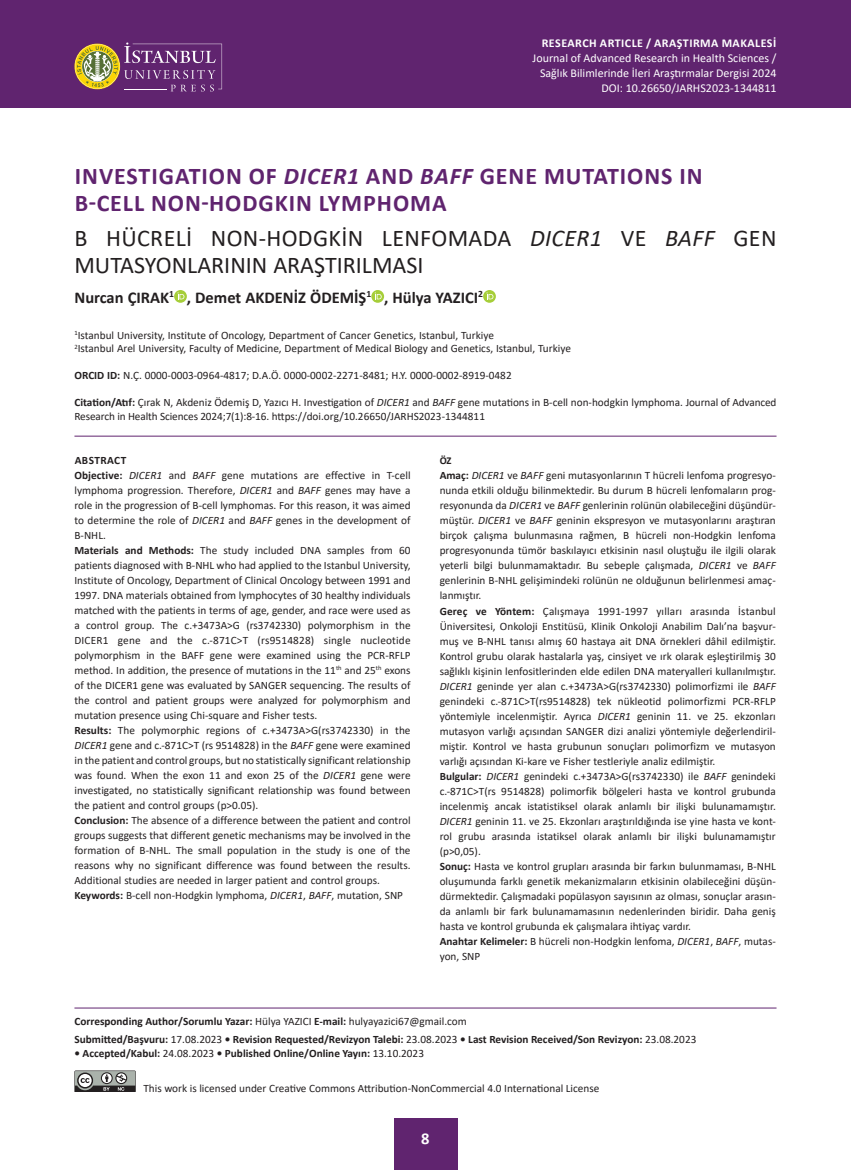
<style>
.page{position:relative;width:851px;height:1170px;background:#fff}
.page>*{position:absolute;margin:0;border:0;box-sizing:border-box;transform-origin:0 0}
.t1{font:24px/27px "Calibri";color:#231f20}
.t2{font:700 24px/27px "Calibri";letter-spacing:.04em;color:#60246f}
.t3{font:700 16.5px "Calibri";color:#231f20}
.t4{font:700 16.5px "Calibri";color:#fff}
.t5{font:12px/15px "Calibri";color:#fff;text-align:right}
.t6{font:700 12px "Calibri";letter-spacing:.04em;color:#fff}
.t7{font:11.25px/15px "Calibri";color:#231f20}
.t8{font:700 11.25px/17.7px "Calibri";color:#231f20}
.t9{font:700 10.5px "Calibri";color:#231f20}
.s1{font-style:italic}
.s2{font-weight:700}
.s3{font-weight:400}
</style>
<div class="page">
<div style="left:393px;top:1118px;width:64px;height:51px;background:#60246f"></div>
<div style="left:0;top:0;width:850px;height:107px;background:#60246f"></div>
<svg style="left:174px;top:290px;width:13px;height:13px"></svg>
<svg style="left:177px;top:292px;width:7px;height:7px"></svg>
<svg style="left:371px;top:290px;width:13px;height:13px"></svg>
<svg style="left:374px;top:292px;width:7px;height:7px"></svg>
<svg style="left:483px;top:290px;width:13px;height:13px"></svg>
<svg style="left:486px;top:292px;width:7px;height:7px"></svg>
<hr style="left:74px;top:1007px;width:702px;height:1px;background:#60246f">
<svg style="left:74px;top:1070px;width:62px;height:21px"></svg>
<svg style="left:74px;top:43px;width:148px;height:49px"></svg>
<hr style="left:74px;top:436px;width:702px;height:1px;background:#60246f">
<p class="t6" style="left:541px;top:34px;width:236px">RESEARCH ARTICLE / ARAŞTIRMA MAKALESİ</p>
<p class="t5" style="left:532px;top:50px;width:245px">Journal of Advanced Research in Health Sciences /<br>Sağlık Bilimlerinde İleri Araştırmalar Dergisi 2024<br>DOI: 10.26650/JARHS2023-1344811</p>
<h1 class="t2" style="left:75px;top:162px;width:629px">INVESTIGATION OF <span class="s1">DICER1</span> AND <span class="s1">BAFF</span> GENE MUTATIONS IN<br>B-CELL NON-HODGKIN LYMPHOMA</h1>
<h1 class="t1" style="left:74px;top:224px;width:703px">B HÜCRELİ NON-HODGKİN LENFOMADA <span class="s1">DICER1</span> VE <span class="s1">BAFF</span> GEN<br>MUTASYONLARININ ARAŞTIRILMASI</h1>
<h2 class="t3" style="left:74px;top:285px;width:410px">Nurcan ÇIRAK<sup>1</sup> , Demet AKDENİZ ÖDEMİŞ<sup>1</sup> , Hülya YAZICI<sup>2</sup></h2>
<p class="t7" style="left:74px;top:328px;width:498px;line-height:13.5px"><sup>1</sup>Istanbul University, Institute of Oncology, Department of Cancer Genetics, Istanbul, Turkiye<br><sup>2</sup>Istanbul Arel University, Faculty of Medicine, Department of Medical Biology and Genetics, Istanbul, Turkiye</p>
<p class="t7" style="left:74px;top:368px;width:438px"><span class="s2">ORCID ID:</span> N.Ç. 0000-0003-0964-4817; D.A.Ö. 0000-0002-2271-8481; H.Y. 0000-0002-8919-0482</p>
<p class="t7" style="left:74px;top:395px;width:703px;line-height:13.5px"><span class="s2">Citation/Atıf:</span> Çırak N, Akdeniz Ödemiş D, Yazıcı H. Investigation of <span class="s1">DICER1</span> and <span class="s1">BAFF</span> gene mutations in B-cell non-hodgkin lymphoma. Journal of Advanced<br>Research in Health Sciences 2024;7(1):8-16. https://doi.org/10.26650/JARHS2023-1344811</p>
<p class="t7" style="left:74px;top:452px;width:337px"><span class="s2">ABSTRACT<br>Objective:</span> <span class="s1">DICER1</span> and <span class="s1">BAFF</span> gene mutations are effective in T-cell lymphoma progression. Therefore, <span class="s1">DICER1</span> and <span class="s1">BAFF</span> genes may have a role in the progression of B-cell lymphomas. For this reason, it was aimed to determine the role of <span class="s1">DICER1</span> and <span class="s1">BAFF</span> genes in the development of B-NHL.<br><span class="s2">Materials and Methods:</span> The study included DNA samples from 60 patients diagnosed with B-NHL who had applied to the Istanbul University, Institute of Oncology, Department of Clinical Oncology between 1991 and 1997. DNA materials obtained from lymphocytes of 30 healthy individuals matched with the patients in terms of age, gender, and race were used as a control group. The c.+3473A&gt;G (rs3742330) polymorphism in the DICER1 gene and the c.-871C&gt;T (rs9514828) single nucleotide polymorphism in the BAFF gene were examined using the PCR-RFLP method. In addition, the presence of mutations in the 11<sup>th</sup> and 25<sup>th</sup> exons of the DICER1 gene was evaluated by SANGER sequencing. The results of the control and patient groups were analyzed for polymorphism and mutation presence using Chi-square and Fisher tests.<br><span class="s2">Results:</span> The polymorphic regions of c.+3473A&gt;G(rs3742330) in the <span class="s1">DICER1</span> gene and c.-871C&gt;T (rs 9514828) in the <span class="s1">BAFF</span> gene were examined in the patient and control groups, but no statistically significant relationship was found. When the exon 11 and exon 25 of the <span class="s1">DICER1</span> gene were investigated, no statistically significant relationship was found between the patient and control groups (p&gt;0.05).<br><span class="s2">Conclusion:</span> The absence of a difference between the patient and control groups suggests that different genetic mechanisms may be involved in the formation of B-NHL. The small population in the study is one of the reasons why no significant difference was found between the results.<br>Additional studies are needed in larger patient and control groups.<br><span class="s2">Keywords:</span> B-cell non-Hodgkin lymphoma, <span class="s1">DICER1</span>, <span class="s1">BAFF</span>, mutation, SNP</p>
<p class="t9" style="left:439px;top:453px;width:13px">ÖZ</p>
<p class="t7" style="left:439px;top:468px;width:337px"><span class="s2">Amaç:</span> <span class="s1">DICER1</span> ve <span class="s1">BAFF</span> geni mutasyonlarının T hücreli lenfoma progresyo&shy;nunda etkili olduğu bilinmektedir. Bu durum B hücreli lenfomaların prog&shy;resyonunda da <span class="s1">DICER1</span> ve <span class="s1">BAFF</span> genlerinin rolünün olabileceğini düşündür&shy;müştür. <span class="s1">DICER1</span> ve <span class="s1">BAFF</span> geninin ekspresyon ve mutasyonlarını araştıran birçok çalışma bulunmasına rağmen, B hücreli non-Hodgkin lenfoma progresyonunda tümör baskılayıcı etkisinin nasıl oluştuğu ile ilgili olarak yeterli bilgi bulunmamaktadır. Bu sebeple çalışmada, <span class="s1">DICER1</span> ve <span class="s1">BAFF </span>genlerinin B-NHL gelişimindeki rolünün ne olduğunun belirlenmesi amaç&shy;lanmıştır.<br><span class="s2">Gereç ve Yöntem:</span> Çalışmaya 1991-1997 yılları arasında İstanbul Üniversitesi, Onkoloji Enstitüsü, Klinik Onkoloji Anabilim Dalı’na başvur&shy;muş ve B-NHL tanısı almış 60 hastaya ait DNA örnekleri dâhil edilmiştir.<br>Kontrol grubu olarak hastalarla yaş, cinsiyet ve ırk olarak eşleştirilmiş 30 sağlıklı kişinin lenfositlerinden elde edilen DNA materyalleri kullanılmıştır.<br><span class="s1">DICER1</span> geninde yer alan c.+3473A&gt;G(rs3742330) polimorfizmi ile <span class="s1">BAFF </span>genindeki c.-871C&gt;T(rs9514828) tek nükleotid polimorfizmi PCR-RFLP yöntemiyle incelenmiştir. Ayrıca <span class="s1">DICER1</span> geninin 11. ve 25. ekzonları mutasyon varlığı açısından SANGER dizi analizi yöntemiyle değerlendiril&shy;miştir. Kontrol ve hasta grubunun sonuçları polimorfizm ve mutasyon varlığı açısından Ki-kare ve Fisher testleriyle analiz edilmiştir.<br><span class="s2">Bulgular:</span> <span class="s1">DICER1</span> genindeki c.+3473A&gt;G(rs3742330) ile <span class="s1">BAFF</span> genindeki c.-871C&gt;T(rs 9514828) polimorfik bölgeleri hasta ve kontrol grubunda incelenmiş ancak istatistiksel olarak anlamlı bir ilişki bulunamamıştır.<br><span class="s1">DICER1</span> geninin 11. ve 25. Ekzonları araştırıldığında ise yine hasta ve kont&shy;rol grubu arasında istatiksel olarak anlamlı bir ilişki bulunamamıştır (p&gt;0,05).<br><span class="s2">Sonuç:</span> Hasta ve kontrol grupları arasında bir farkın bulunmaması, B-NHL oluşumunda farklı genetik mekanizmaların etkisinin olabileceğini düşün&shy;dürmektedir. Çalışmadaki popülasyon sayısının az olması, sonuçlar arasın&shy;da anlamlı bir fark bulunamamasının nedenlerinden biridir. Daha geniş hasta ve kontrol grubunda ek çalışmalara ihtiyaç vardır.<br><span class="s2">Anahtar Kelimeler:</span> B hücreli non-Hodgkin lenfoma, <span class="s1">DICER1</span>, <span class="s1">BAFF</span>, mutas&shy;yon, SNP</p>
<p class="t8" style="left:74px;top:1012px;width:623px">Corresponding Author/Sorumlu Yazar: <span class="s3">Hülya YAZICI</span> E-mail: <span class="s3">hulyayazici67@gmail.com<br></span>Submitted/Başvuru: <span class="s3">17.08.2023</span> • Revision Requested/Revizyon Talebi: <span class="s3">23.08.2023</span> • Last Revision Received/Son Revizyon: <span class="s3">23.08.2023</span></p>
<p class="t8" style="left:74px;top:1043px;width:351px">• Accepted/Kabul: <span class="s3">24.08.2023</span> • Published Online/Online Yayın: <span class="s3">13.10.2023</span></p>
<p class="t7" style="left:143px;top:1080px;width:457px">This work is licensed under Creative Commons Attribution-NonCommercial 4.0 International License</p>
<h2 class="t4" style="left:421px;top:1126px;width:10px">8</h2>
</div>
